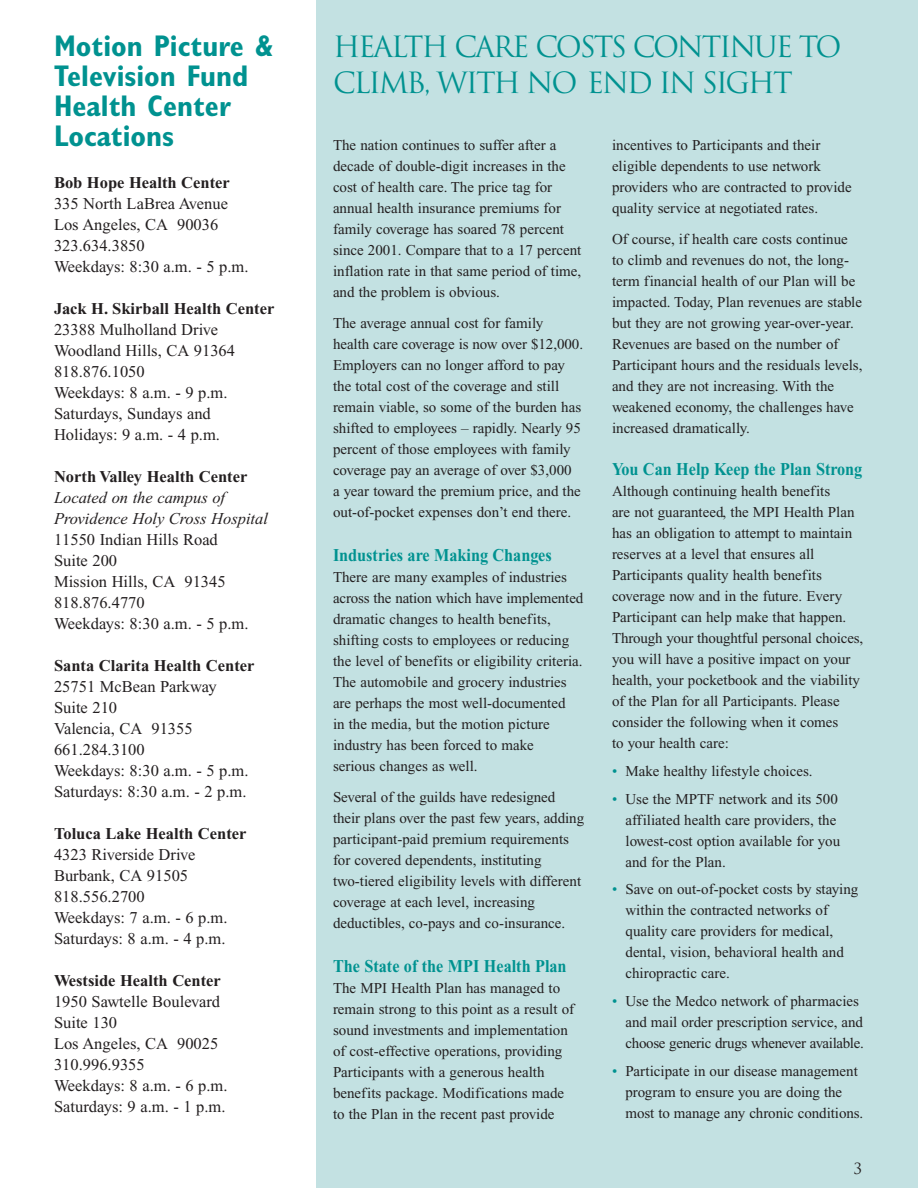
<style>
.page{position:relative;width:918px;height:1188px;background:#fff}
.page>*{position:absolute;margin:0;border:0;box-sizing:border-box;transform-origin:0 0}
.t1{font:700 condensed 30px/30px "Gill Sans";color:#009290}
.t2{font:28.5px/36px "Trajan";letter-spacing:-.08em;color:#009290}
.t3{font:700 18px "Times New Roman";color:#009290;scale:.9 1}
.t4{font:16.5px/21px "Times New Roman";color:#231f20}
.t5{font:700 16.5px "Times New Roman";color:#231f20}
.t6{font:italic 16.5px/21px "Times New Roman";color:#231f20}
.t7{font:15px/21px "Times New Roman";color:#231f20}
.t8{font:15px "Trajan";color:#231f20}
.s1{color:#009290}
</style>
<div class="page">
<div style="left:316px;top:0;width:602px;height:1188px;background:#c3e1e2"></div>
<h1 class="t1" style="left:54px;top:34px;width:220px">Motion Picture &amp;<br>Television Fund<br>Health Center<br>Locations</h1>
<p class="t5" style="left:54px;top:178px;width:177px">Bob Hope Health Center</p>
<p class="t4" style="left:54px;top:195px;width:196px">335 North LaBrea Avenue<br>Los Angeles, CA 90036<br>323.634.3850<br>Weekdays: 8:30 a.m. - 5 p.m.</p>
<p class="t5" style="left:54px;top:304px;width:222px">Jack H. Skirball Health Center</p>
<p class="t4" style="left:54px;top:321px;width:183px">23388 Mulholland Drive<br>Woodland Hills, CA 91364<br>818.876.1050<br>Weekdays: 8 a.m. - 9 p.m.<br>Saturdays, Sundays and<br>Holidays: 9 a.m. - 4 p.m.</p>
<p class="t5" style="left:54px;top:472px;width:195px">North Valley Health Center</p>
<p class="t6" style="left:54px;top:489px;width:216px">Located on the campus of<br>Providence Holy Cross Hospital</p>
<p class="t4" style="left:54px;top:531px;width:196px">11550 Indian Hills Road<br>Suite 200<br>Mission Hills, CA 91345<br>818.876.4770<br>Weekdays: 8:30 a.m. - 5 p.m.</p>
<p class="t5" style="left:54px;top:661px;width:202px">Santa Clarita Health Center</p>
<p class="t4" style="left:54px;top:678px;width:196px">25751 McBean Parkway<br>Suite 210<br>Valencia, CA 91355<br>661.284.3100<br>Weekdays: 8:30 a.m. - 5 p.m.<br>Saturdays: 8:30 a.m. - 2 p.m.</p>
<p class="t5" style="left:54px;top:829px;width:194px">Toluca Lake Health Center</p>
<p class="t4" style="left:54px;top:846px;width:175px">4323 Riverside Drive<br>Burbank, CA 91505<br>818.556.2700<br>Weekdays: 7 a.m. - 6 p.m.<br>Saturdays: 8 a.m. - 4 p.m.</p>
<p class="t5" style="left:54px;top:976px;width:168px">Westside Health Center</p>
<p class="t4" style="left:54px;top:993px;width:175px">1950 Sawtelle Boulevard<br>Suite 130<br>Los Angeles, CA 90025<br>310.996.9355<br>Weekdays: 8 a.m. - 6 p.m.<br>Saturdays: 9 a.m. - 1 p.m.</p>
<h2 class="t2" style="left:333px;top:30px;width:510px">HEALTH CARE COSTS CONTINUE TO<br>CLIMB, WITH NO END IN SIGHT</h2>
<p class="t7" style="left:333px;top:136px;width:250px">The nation continues to suffer after a decade of double-digit increases in the cost of health care. The price tag for annual health insurance premiums for family coverage has soared 78 percent since 2001. Compare that to a 17 percent inflation rate in that same period of time, and the problem is obvious.</p>
<p class="t7" style="left:333px;top:314px;width:252px">The average annual cost for family health care coverage is now over $12,000.<br>Employers can no longer afford to pay the total cost of the coverage and still remain viable, so some of the burden has shifted to employees – rapidly. Nearly 95 percent of those employees with family coverage pay an average of over $3,000<br>a year toward the premium price, and the out-of-pocket expenses don’t end there.</p>
<p class="t3" style="left:333px;top:549px;width:244px">Industries are Making Changes</p>
<p class="t7" style="left:333px;top:568px;width:252px">There are many examples of industries across the nation which have implemented dramatic changes to health benefits, shifting costs to employees or reducing the level of benefits or eligibility criteria.<br>The automobile and grocery industries are perhaps the most well-documented<br>in the media, but the motion picture industry has been forced to make<br>serious changes as well.</p>
<p class="t7" style="left:333px;top:788px;width:253px">Several of the guilds have redesigned their plans over the past few years, adding participant-paid premium requirements for covered dependents, instituting two-tiered eligibility levels with different coverage at each level, increasing deductibles, co-pays and co-insurance.</p>
<p class="t3" style="left:333px;top:960px;width:261px">The State of the MPI Health Plan</p>
<p class="t7" style="left:333px;top:979px;width:243px">The MPI Health Plan has managed to remain strong to this point as a result of sound investments and implementation of cost-effective operations, providing Participants with a generous health benefits package. Modifications made to the Plan in the recent past provide</p>
<p class="t7" style="left:612px;top:136px;width:241px">incentives to Participants and their eligible dependents to use network providers who are contracted to provide quality service at negotiated rates.</p>
<p class="t7" style="left:612px;top:230px;width:252px">Of course, if health care costs continue to climb and revenues do not, the long&shy;term financial health of our Plan will be impacted. Today, Plan revenues are stable but they are not growing year-over-year.<br>Revenues are based on the number of Participant hours and the residuals levels, and they are not increasing. With the weakened economy, the challenges have increased dramatically.</p>
<p class="t3" style="left:612px;top:463px;width:280px">You Can Help Keep the Plan Strong</p>
<p class="t7" style="left:612px;top:482px;width:253px">Although continuing health benefits<br>are not guaranteed, the MPI Health Plan has an obligation to attempt to maintain reserves at a level that ensures all Participants quality health benefits coverage now and in the future. Every Participant can help make that happen.<br>Through your thoughtful personal choices, you will have a positive impact on your health, your pocketbook and the viability of the Plan for all Participants. Please consider the following when it comes<br>to your health care:</p>
<p class="t7" style="left:612px;top:762px;width:202px"><span class="s1">•</span> Make healthy lifestyle choices.</p>
<p class="t7" style="left:626px;top:789px;width:216px;text-indent:-14px"><span class="s1">•</span> Use the MPTF network and its 500 affiliated health care providers, the lowest-cost option available for you and for the Plan.</p>
<p class="t7" style="left:626px;top:880px;width:234px;text-indent:-14px"><span class="s1">•</span> Save on out-of-pocket costs by staying within the contracted networks of quality care providers for medical, dental, vision, behavioral health and chiropractic care.</p>
<p class="t7" style="left:626px;top:992px;width:240px;text-indent:-14px"><span class="s1">•</span> Use the Medco network of pharmacies and mail order prescription service, and choose generic drugs whenever available.</p>
<p class="t7" style="left:626px;top:1062px;width:239px;text-indent:-14px"><span class="s1">•</span> Participate in our disease management program to ensure you are doing the most to manage any chronic conditions.</p>
<p class="t8" style="left:854px;top:1160px;width:10px">3</p>
</div>
